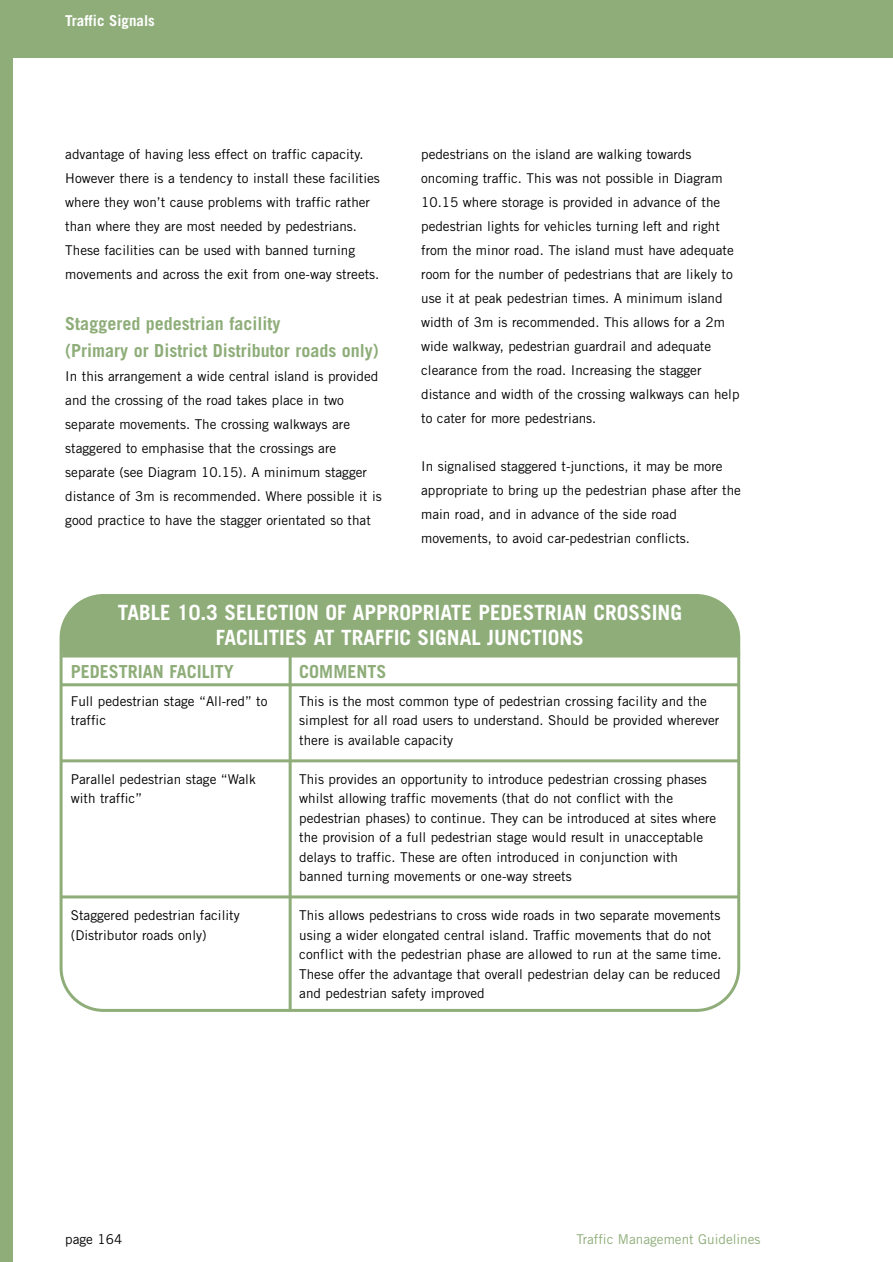
<style>
.page{position:relative;width:893px;height:1262px;background:#fff}
.page>*{position:absolute;margin:0;border:0;box-sizing:border-box;transform-origin:0 0}
.t1{font:700 21px/25.2px "Trade Gothic";color:#fff;text-align:center}
.t2{font:700 18px/27px "Trade Gothic";color:#8ead79}
.t3{font:700 15px "Trade Gothic";color:#fff}
.t4{font:13.5px/24px "Trade Gothic";color:#000}
.t5{font:13.5px "Trade Gothic";color:#8ead79}
</style>
<div class="page">
<div style="left:0;top:0;width:892px;height:58px;background:#8ead79"></div>
<div style="left:0;top:0;width:13px;height:1261px;background:#8ead79"></div>
<svg style="left:60px;top:594px;width:680px;height:418px"></svg>
<hr style="left:288px;top:656px;width:3px;height:354px;background:#8ead79">
<hr style="left:61px;top:654px;width:678px;height:3px;background:#8ead79">
<hr style="left:61px;top:683px;width:678px;height:3px;background:#8ead79">
<hr style="left:61px;top:759px;width:678px;height:3px;background:#8ead79">
<hr style="left:61px;top:895px;width:678px;height:3px;background:#8ead79">
<div style="left:61px;top:595px;width:679px;height:61px;background:#8ead79"></div>
<p class="t3" style="left:65px;top:15px;width:91px">Traffic Signals</p>
<p class="t4" style="left:65px;top:143px;width:316px">advantage of having less effect on traffic capacity.<br>However there is a tendency to install these facilities where they won’t cause problems with traffic rather than where they are most needed by pedestrians.<br>These facilities can be used with banned turning movements and across the exit from one-way streets.</p>
<h2 class="t2" style="left:65px;top:311px;width:315px">Staggered pedestrian facility<br>(Primary or District Distributor roads only)</h2>
<p class="t4" style="left:65px;top:365px;width:318px">In this arrangement a wide central island is provided and the crossing of the road takes place in two separate movements. The crossing walkways are staggered to emphasise that the crossings are separate (see Diagram 10.15). A minimum stagger distance of 3m is recommended. Where possible it is good practice to have the stagger orientated so that</p>
<p class="t4" style="left:421px;top:143px;width:320px">pedestrians on the island are walking towards oncoming traffic. This was not possible in Diagram 10.15 where storage is provided in advance of the pedestrian lights for vehicles turning left and right from the minor road. The island must have adequate room for the number of pedestrians that are likely to use it at peak pedestrian times. A minimum island width of 3m is recommended. This allows for a 2m wide walkway, pedestrian guardrail and adequate clearance from the road. Increasing the stagger distance and width of the crossing walkways can help to cater for more pedestrians.</p>
<p class="t4" style="left:421px;top:455px;width:321px">In signalised staggered t-junctions, it may be more appropriate to bring up the pedestrian phase after the main road, and in advance of the side road movements, to avoid car-pedestrian conflicts.</p>
<h1 class="t1" style="left:118px;top:601px;width:566px">TABLE 10.3 SELECTION OF APPROPRIATE PEDESTRIAN CROSSING<br>FACILITIES AT TRAFFIC SIGNAL JUNCTIONS</h1>
<h2 class="t2" style="left:299px;top:659px;width:89px">COMMENTS</h2>
<p class="t4" style="left:299px;top:692px;width:421px;line-height:19.5px">This is the most common type of pedestrian crossing facility and the simplest for all road users to understand. Should be provided wherever there is available capacity</p>
<p class="t4" style="left:299px;top:770px;width:418px;line-height:19.5px">This provides an opportunity to introduce pedestrian crossing phases whilst allowing traffic movements (that do not conflict with the pedestrian phases) to continue. They can be introduced at sites where the provision of a full pedestrian stage would result in unacceptable delays to traffic. These are often introduced in conjunction with banned turning movements or one-way streets</p>
<p class="t4" style="left:299px;top:907px;width:424px;line-height:19.5px">This allows pedestrians to cross wide roads in two separate movements using a wider elongated central island. Traffic movements that do not conflict with the pedestrian phase are allowed to run at the same time.<br>These offer the advantage that overall pedestrian delay can be reduced and pedestrian safety improved</p>
<h2 class="t2" style="left:71px;top:659px;width:164px">PEDESTRIAN FACILITY</h2>
<p class="t4" style="left:71px;top:692px;width:198px;line-height:19.5px">Full pedestrian stage “All-red” to traffic</p>
<p class="t4" style="left:71px;top:770px;width:186px;line-height:19.5px">Parallel pedestrian stage “Walk with traffic”</p>
<p class="t4" style="left:71px;top:907px;width:170px;line-height:19.5px">Staggered pedestrian facility (Distributor roads only)</p>
<p class="t4" style="left:65px;top:1228px;width:59px">page 164</p>
<p class="t5" style="left:576px;top:1234px;width:186px">Traffic Management Guidelines</p>
</div>
